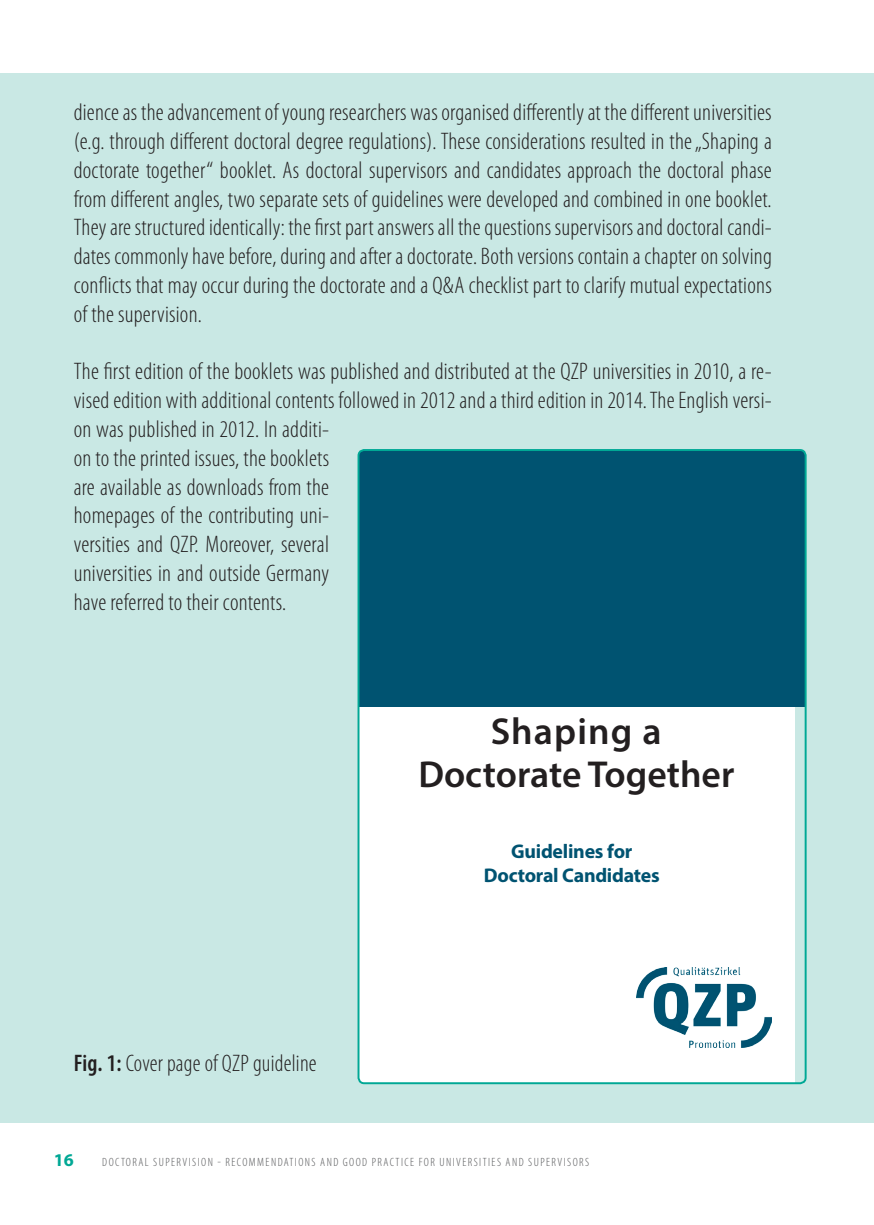
<style>
.page{position:relative;width:874px;height:1225px;background:#fff}
.page>*{position:absolute;margin:0;border:0;box-sizing:border-box;transform-origin:0 0}
.t1{font:600 37.6px/42.2px "Myriad Pro";color:#231f20;text-align:center}
.t2{font:300 condensed 24px/28.8px "Myriad Pro";letter-spacing:.01em;color:#231f20;text-align:justify}
.t3{font:700 19.8px/23.8px "Myriad Pro";letter-spacing:-.015em;color:#005371;text-align:center}
.t4{font:700 18px "Myriad Pro";color:#00a895}
.t5{font:300 condensed 12px "Myriad Pro";letter-spacing:.12em;color:#57585a}
.s1{font-weight:600}
</style>
<div class="page">
<div style="left:0;top:74px;width:873px;height:1049px;background:#c9e8e4"></div>
<div style="left:358px;top:707px;width:436px;height:376px;background:#fff"></div>
<div style="left:358px;top:450px;width:447px;height:257px;background:#005371"></div>
<img style="left:636px;top:967px;width:135px;height:80px">
<div style="left:357px;top:449px;width:449px;height:635px;border:2px solid #00a895;border-radius:6px"></div>
<p class="t2" style="left:74px;top:98px;width:699px">dience as the advancement of young researchers was organised differently at the different universities (e.g. through different doctoral degree regulations). These considerations resulted in the „Shaping a doctorate together“ booklet. As doctoral supervisors and candidates approach the doctoral phase from different angles, two separate sets of guidelines were developed and combined in one booklet.<br>They are structured identically: the first part answers all the questions supervisors and doctoral candi&shy;dates commonly have before, during and after a doctorate. Both versions contain a chapter on solving conflicts that may occur during the doctorate and a Q&amp;A checklist part to clarify mutual expectations of the supervision.</p>
<p class="t2" style="left:74px;top:357px;width:699px;text-align:left">The first edition of the booklets was published and distributed at the QZP universities in 2010, a re&shy;vised edition with additional contents followed in 2012 and a third edition in 2014. The English versi&shy;on was published in 2012. In additi-<br>on to the printed issues, the booklets<br>are available as downloads from the<br>homepages of the contributing uni-<br>versities and QZP. Moreover, several<br>universities in and outside Germany<br>have referred to their contents.</p>
<h1 class="t1" style="left:418px;top:710px;width:317px">Shaping a<br>Doctorate Together</h1>
<p class="t2" style="left:74px;top:1049px;width:244px"><span class="s1">Fig. 1:</span> Cover page of QZP guideline</p>
<p class="t3" style="left:483px;top:838px;width:177px">Guidelines for<br>Doctoral Candidates</p>
<p class="t4" style="left:54px;top:1148px;width:21px">16</p>
<p class="t5" style="left:102px;top:1156px;width:487px">Doctoral Supervision - Recommendations And Good Practice for U niversities and Supervisors</p>
</div>
